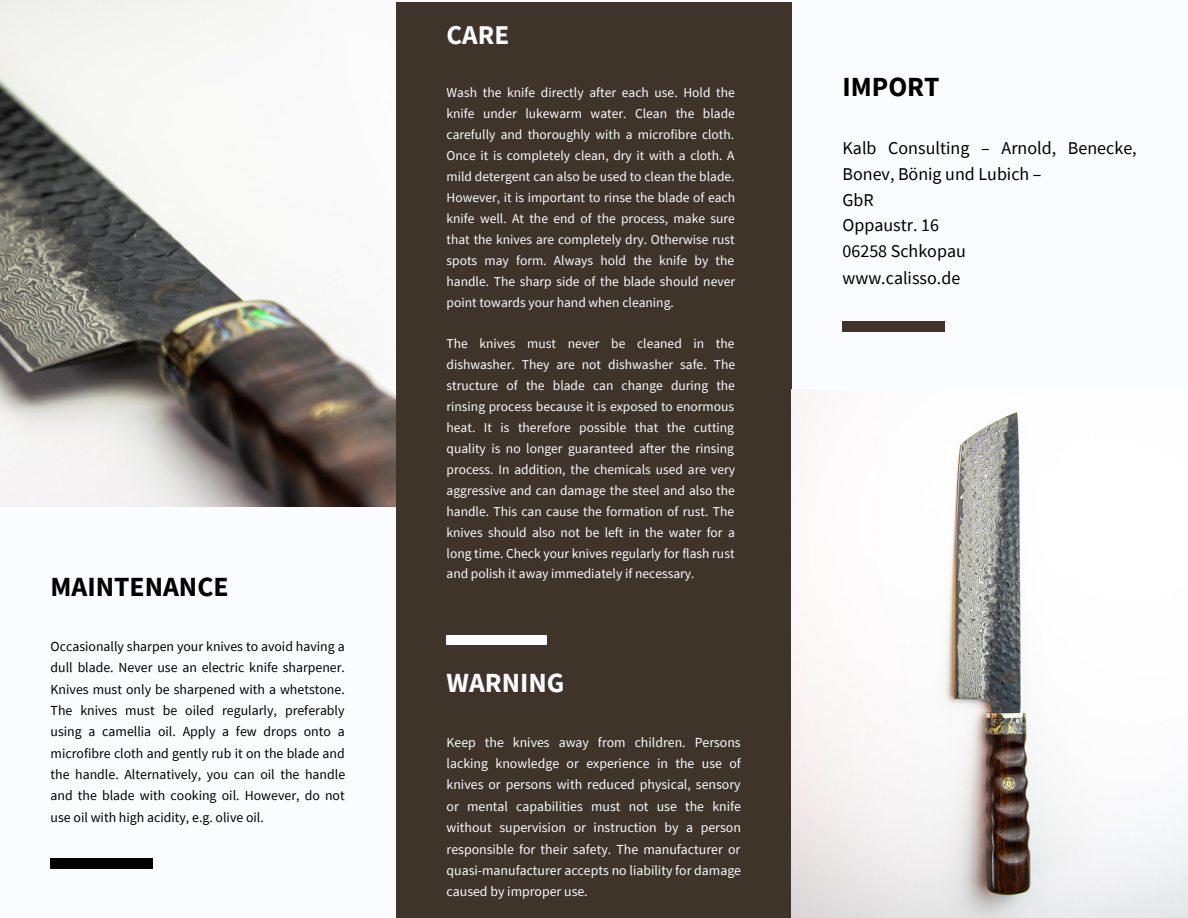
<style>
.page{position:relative;width:1188px;height:918px;background:#fbfcff}
.page>*{position:absolute;margin:0;border:0;box-sizing:border-box;transform-origin:0 0}
.t1{font:700 27.6px "Source Sans Pro";color:#000}
.t2{font:700 27.6px "Source Sans Pro";color:#fbfcff}
.t3{font:700 27px "Source Sans Pro";color:#fbfcff}
.t4{font:18px/25.8px "Source Sans Pro";color:#000}
.t5{font:13.8px/21.3px "Source Sans Pro";color:#000;text-align:justify}
.t6{font:13.8px/21.3px "Source Sans Pro";color:#fbfcff;text-align:justify}
.t7{font:13.5px/20.9px "Source Sans Pro";color:#fbfcff;text-align:justify}
</style>
<div class="page">
<div style="left:396px;top:2px;width:396px;height:916px;background:#3f342a"></div>
<div style="left:51px;top:858px;width:102px;height:10px;background:#000"></div>
<img style="left:792px;top:390px;width:396px;height:528px">
<img style="left:0;top:0;width:396px;height:506px">
<div style="left:447px;top:635px;width:100px;height:10px;background:#fbfcff"></div>
<div style="left:843px;top:322px;width:102px;height:10px;background:#3f342a"></div>
<p class="t1" style="left:51px;top:569px;width:180px">MAINTENANCE</p>
<p class="t5" style="left:51px;top:635px;width:296px">Occasionally sharpen your knives to avoid having a dull blade. Never use an electric knife sharpener.<br>Knives must only be sharpened with a whetstone.<br>The knives must be oiled regularly, preferably using a camellia oil. Apply a few drops onto a microfibre cloth and gently rub it on the blade and the handle. Alternatively, you can oil the handle and the blade with cooking oil. However, do not use oil with high acidity, e.g. olive oil.</p>
<p class="t3" style="left:447px;top:18px;width:64px">CARE</p>
<p class="t7" style="left:447px;top:82px;width:290px">Wash the knife directly after each use. Hold the knife under lukewarm water. Clean the blade carefully and thoroughly with a microfibre cloth.<br>Once it is completely clean, dry it with a cloth. A mild detergent can also be used to clean the blade.<br>However, it is important to rinse the blade of each knife well. At the end of the process, make sure that the knives are completely dry. Otherwise rust spots may form. Always hold the knife by the handle. The sharp side of the blade should never point towards your hand when cleaning.</p>
<p class="t7" style="left:447px;top:333px;width:290px">The knives must never be cleaned in the dishwasher. They are not dishwasher safe. The structure of the blade can change during the rinsing process because it is exposed to enormous heat. It is therefore possible that the cutting quality is no longer guaranteed after the rinsing process. In addition, the chemicals used are very aggressive and can damage the steel and also the handle. This can cause the formation of rust. The knives should also not be left in the water for a long time. Check your knives regularly for flash rust and polish it away immediately if necessary.</p>
<p class="t2" style="left:447px;top:665px;width:120px">WARNING</p>
<p class="t6" style="left:447px;top:731px;width:296px">Keep the knives away from children. Persons lacking knowledge or experience in the use of knives or persons with reduced physical, sensory or mental capabilities must not use the knife without supervision or instruction by a person responsible for their safety. The manufacturer or quasi-manufacturer accepts no liability for damage caused by improper use.</p>
<p class="t1" style="left:843px;top:69px;width:99px">IMPORT</p>
<p class="t4" style="left:843px;top:135px;width:296px">Kalb Consulting – Arnold, Benecke,<br>Bonev, Bönig und Lubich –</p>
<p class="t4" style="left:843px;top:186px;width:33px">GbR</p>
<p class="t4" style="left:843px;top:212px;width:98px">Oppaustr. 16</p>
<p class="t4" style="left:843px;top:238px;width:125px">06258 Schkopau</p>
<p class="t4" style="left:843px;top:265px;width:119px">www.calisso.de</p>
</div>
